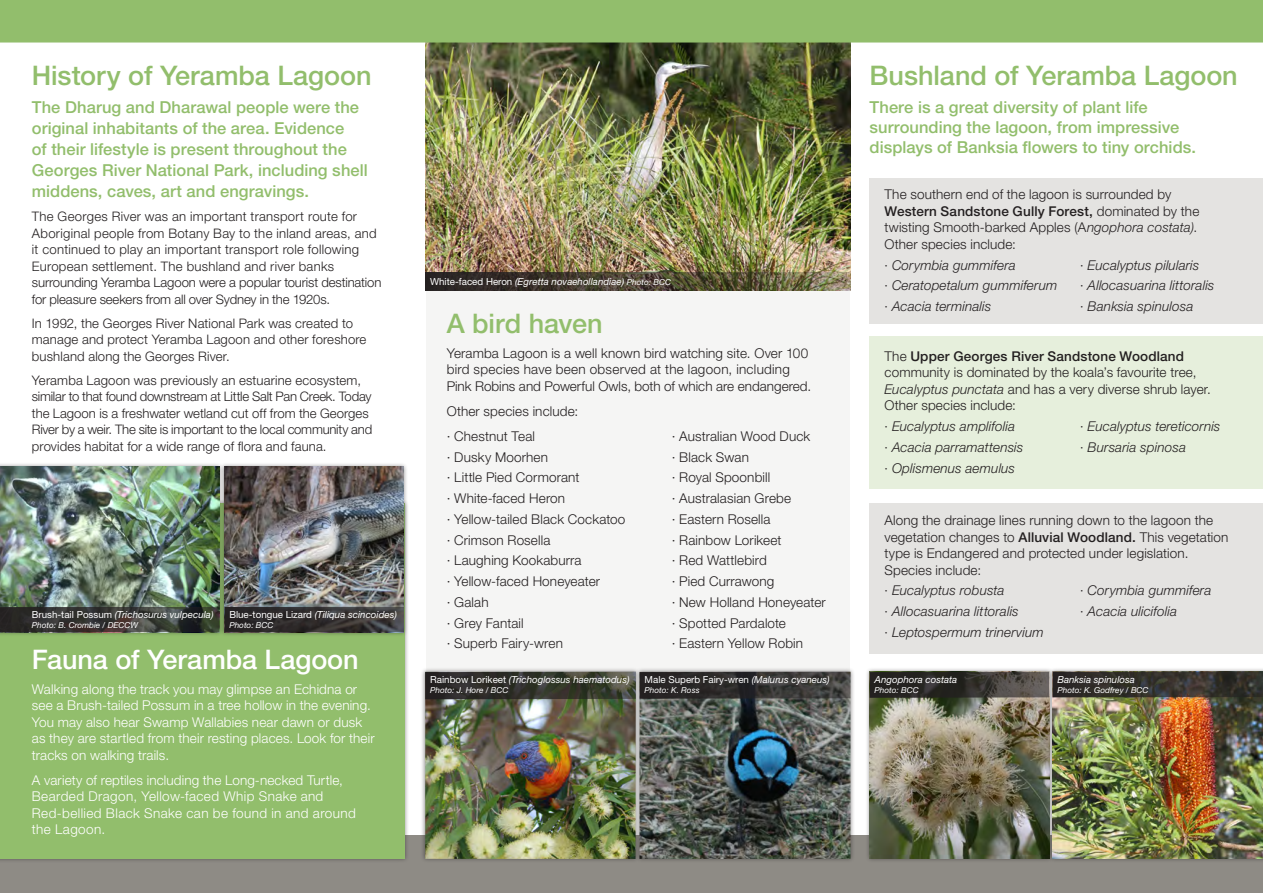
<style>
.page{position:relative;width:1263px;height:893px;background:#fff}
.page>*{position:absolute;margin:0;border:0;box-sizing:border-box;transform-origin:0 0}
.t1{font:500 27px "Helvetica Neue LT Std";letter-spacing:-.005em;color:#92be6c}
.t2{font:500 27px "Helvetica Neue LT Std";letter-spacing:-.005em;color:#fff}
.t3{font:500 16.5px/21px "Helvetica Neue LT Std";letter-spacing:.005em;color:#92be6c}
.t4{font:300 13.5px/16.5px "Helvetica Neue LT Std";letter-spacing:.01em;color:#231f20}
.t5{font:italic 300 13.5px "Helvetica Neue LT Std";letter-spacing:.01em;color:#231f20}
.t6{font:300 13.5px/16.5px "Helvetica Neue LT Std";letter-spacing:.01em;color:#fff}
.t7{font:300 13.5px/16.5px "Helvetica Neue LT Std";letter-spacing:.03em;color:#fff}
.t8{font:300 13.2px/16.5px "Helvetica Neue LT Std";letter-spacing:.01em;color:#231f20}
.t9{font:italic 9.75px "Helvetica Neue LT Std";color:#fff}
.t10{font:9.75px "Helvetica Neue LT Std";color:#fff}
.t11{font:italic 8.25px "Helvetica Neue LT Std";color:#fff}
.s1{font-style:normal}
.s2{font-size:8.25px}
.s3{font-style:italic}
.s4{font-weight:500}
</style>
<div class="page">
<div style="left:426px;top:0;width:424px;height:893px;background:#f5f5f4"></div>
<div style="left:0;top:836px;width:1263px;height:57px;background:#8e8b85"></div>
<div style="left:870px;top:503px;width:393px;height:151px;background:#e4e3e1"></div>
<div style="left:870px;top:179px;width:393px;height:145px;background:#e4e3e1"></div>
<div style="left:870px;top:336px;width:393px;height:152px;background:#e6efdc"></div>
<img style="left:425px;top:43px;width:425px;height:229px">
<div style="left:420px;top:667px;width:220px;height:197px;background:#231f20;opacity:.5"></div>
<img style="left:425px;top:699px;width:210px;height:160px">
<div style="left:635px;top:667px;width:220px;height:197px;background:#231f20;opacity:.5"></div>
<img style="left:639px;top:672px;width:211px;height:187px">
<div style="left:865px;top:667px;width:189px;height:196px;background:#231f20;opacity:.5"></div>
<img style="left:870px;top:698px;width:178px;height:161px">
<div style="left:1048px;top:667px;width:215px;height:197px;background:#231f20;opacity:.5"></div>
<img style="left:1052px;top:697px;width:211px;height:162px">
<img style="left:425px;top:272px;width:425px;height:19px">
<svg style="left:425px;top:672px;width:211px;height:27px;background:#35362e"></svg>
<svg style="left:640px;top:672px;width:210px;height:27px;background:#333131"></svg>
<svg style="left:870px;top:672px;width:179px;height:26px;background:#393632"></svg>
<svg style="left:1052px;top:672px;width:211px;height:25px;background:#33302c"></svg>
<div style="left:0;top:499px;width:409px;height:365px;background:#231f20;opacity:.5"></div>
<div style="left:0;top:504px;width:404px;height:355px;background:#92be6c"></div>
<div style="left:0;top:462px;width:224px;height:174px;background:#231f20;opacity:.5"></div>
<img style="left:0;top:467px;width:219px;height:140px">
<svg style="left:0;top:607px;width:219px;height:25px;background:#353532"></svg>
<div style="left:220px;top:462px;width:189px;height:174px;background:#231f20;opacity:.5"></div>
<img style="left:224px;top:467px;width:180px;height:140px">
<div style="left:0;top:0;width:1263px;height:43px;background:#92be6c"></div>
<svg style="left:224px;top:607px;width:180px;height:25px;background:#343131"></svg>
<p class="t1" style="left:32px;top:59px;width:341px">History of Yeramba Lagoon</p>
<p class="t3" style="left:32px;top:97px;width:337px">The Dharug and Dharawal people were the original inhabitants of the area. Evidence<br>of their lifestyle is present throughout the Georges River National Park, including shell middens, caves, art and engravings.</p>
<p class="t8" style="left:32px;top:208px;width:351px">The Georges River was an important transport route for Aboriginal people from Botany Bay to the inland areas, and it continued to play an important transport role following European settlement. The bushland and river banks surrounding Yeramba Lagoon were a popular tourist destination for pleasure seekers from all over Sydney in the 1920s.</p>
<p class="t8" style="left:32px;top:314px;width:336px">In 1992, the Georges River National Park was created to manage and protect Yeramba Lagoon and other foreshore bushland along the Georges River.</p>
<p class="t8" style="left:32px;top:371px;width:342px">Yeramba Lagoon was previously an estuarine ecosystem, similar to that found downstream at Little Salt Pan Creek. Today the Lagoon is a freshwater wetland cut off from the Georges River by a weir. The site is important to the local community and provides habitat for a wide range of flora and fauna.</p>
<p class="t9" style="left:32px;top:609px;width:183px"><span class="s1">Brush-tail Possum</span> (Trichosurus vulpecula)</p>
<p class="t11" style="left:32px;top:620px;width:108px">Photo: B. Crombie / DECCW</p>
<p class="t9" style="left:229px;top:609px;width:169px"><span class="s1">Blue-tongue Lizard</span> (Tiliqua scincoides)</p>
<p class="t11" style="left:229px;top:620px;width:46px">Photo: BCC</p>
<p class="t2" style="left:32px;top:643px;width:328px">Fauna of Yeramba Lagoon</p>
<p class="t6" style="left:32px;top:680px;width:344px">Walking along the track you may glimpse an Echidna or see a Brush-tailed Possum in a tree hollow in the evening.<br>You may also hear Swamp Wallabies near dawn or dusk as they are startled from their resting places. Look for their tracks on walking trails.</p>
<p class="t7" style="left:32px;top:771px;width:325px">A variety of reptiles including the Long-necked Turtle, Bearded Dragon, Yellow-faced Whip Snake and Red-bellied Black Snake can be found in and around the Lagoon.</p>
<p class="t9" style="left:430px;top:275px;width:242px"><span class="s1">White-faced Heron</span> (Egretta novaehollandiae) <span class="s2">Photo: BCC</span></p>
<p class="t1" style="left:447px;top:307px;width:157px">A bird haven</p>
<p class="t4" style="left:447px;top:345px;width:366px">Yeramba Lagoon is a well known bird watching site. Over 100 bird species have been observed at the lagoon, including<br>Pink Robins and Powerful Owls, both of which are endangered.</p>
<p class="t4" style="left:447px;top:403px;width:133px">Other species include:</p>
<p class="t4" style="left:447px;top:428px;width:90px">∙ Chestnut Teal</p>
<p class="t4" style="left:672px;top:428px;width:140px">∙ Australian Wood Duck</p>
<p class="t4" style="left:447px;top:448px;width:103px">∙ Dusky Moorhen</p>
<p class="t4" style="left:672px;top:448px;width:79px">∙ Black Swan</p>
<p class="t4" style="left:447px;top:469px;width:134px">∙ Little Pied Cormorant</p>
<p class="t4" style="left:672px;top:469px;width:100px">∙ Royal Spoonbill</p>
<p class="t4" style="left:447px;top:490px;width:120px">∙ White-faced Heron</p>
<p class="t4" style="left:672px;top:490px;width:121px">∙ Australasian Grebe</p>
<p class="t4" style="left:447px;top:511px;width:180px">∙ Yellow-tailed Black Cockatoo</p>
<p class="t4" style="left:672px;top:511px;width:100px">∙ Eastern Rosella</p>
<p class="t4" style="left:447px;top:531px;width:105px">∙ Crimson Rosella</p>
<p class="t4" style="left:672px;top:531px;width:111px">∙ Rainbow Lorikeet</p>
<p class="t4" style="left:447px;top:552px;width:136px">∙ Laughing Kookaburra</p>
<p class="t4" style="left:672px;top:552px;width:97px">∙ Red Wattlebird</p>
<p class="t4" style="left:447px;top:573px;width:155px">∙ Yellow-faced Honeyeater</p>
<p class="t4" style="left:672px;top:573px;width:104px">∙ Pied Currawong</p>
<p class="t4" style="left:447px;top:594px;width:43px">∙ Galah</p>
<p class="t4" style="left:672px;top:594px;width:156px">∙ New Holland Honeyeater</p>
<p class="t4" style="left:447px;top:614px;width:79px">∙ Grey Fantail</p>
<p class="t4" style="left:672px;top:614px;width:116px">∙ Spotted Pardalote</p>
<p class="t4" style="left:447px;top:635px;width:118px">∙ Superb Fairy-wren</p>
<p class="t4" style="left:672px;top:635px;width:133px">∙ Eastern Yellow Robin</p>
<p class="t9" style="left:430px;top:674px;width:201px"><span class="s1">Rainbow Lorikeet</span> (Trichoglossus haematodus)</p>
<p class="t11" style="left:430px;top:685px;width:80px">Photo: J. Hore / BCC</p>
<p class="t10" style="left:645px;top:674px;width:187px">Male Superb Fairy-wren <span class="s3">(Malurus cyaneus)</span></p>
<p class="t11" style="left:645px;top:685px;width:57px">Photo: K. Ross</p>
<p class="t1" style="left:870px;top:59px;width:370px">Bushland of Yeramba Lagoon</p>
<p class="t3" style="left:870px;top:97px;width:328px;line-height:19.8px">There is a great diversity of plant life surrounding the lagoon, from impressive displays of Banksia flowers to tiny orchids.</p>
<p class="t4" style="left:884px;top:186px;width:316px">The southern end of the lagoon is surrounded by <span class="s4">Western Sandstone Gully Forest,</span> dominated by the twisting Smooth-barked Apples (A<span class="s3">ngophora costata)</span>.<br>Other species include:</p>
<p class="t5" style="left:884px;top:257px;width:133px">∙ Corymbia gummifera</p>
<p class="t5" style="left:1080px;top:257px;width:121px">∙ Eucalyptus pilularis</p>
<p class="t5" style="left:884px;top:277px;width:174px">∙ Ceratopetalum gummiferum</p>
<p class="t5" style="left:1080px;top:277px;width:136px">∙ Allocasuarina littoralis</p>
<p class="t5" style="left:884px;top:298px;width:108px">∙ Acacia terminalis</p>
<p class="t5" style="left:1080px;top:298px;width:115px">∙ Banksia spinulosa</p>
<p class="t4" style="left:884px;top:347px;width:328px">The <span class="s4">Upper Georges River Sandstone Woodland </span>community is dominated by the koala’s favourite tree, <span class="s3">Eucalyptus punctata</span> and has a very diverse shrub layer.<br>Other species include:</p>
<p class="t5" style="left:884px;top:418px;width:132px">∙ Eucalyptus amplifolia</p>
<p class="t5" style="left:1080px;top:418px;width:142px">∙ Eucalyptus tereticornis</p>
<p class="t5" style="left:884px;top:439px;width:140px">∙ Acacia parramattensis</p>
<p class="t5" style="left:1080px;top:439px;width:107px">∙ Bursaria spinosa</p>
<p class="t5" style="left:884px;top:460px;width:132px">∙ Oplismenus aemulus</p>
<p class="t4" style="left:884px;top:512px;width:345px">Along the drainage lines running down to the lagoon the vegetation changes to <span class="s4">Alluvial Woodland.</span> This vegetation type is Endangered and protected under legislation.<br>Species include:</p>
<p class="t5" style="left:884px;top:583px;width:122px">∙ Eucalyptus robusta</p>
<p class="t5" style="left:1080px;top:583px;width:133px">∙ Corymbia gummifera</p>
<p class="t5" style="left:884px;top:603px;width:136px">∙ Allocasuarina littoralis</p>
<p class="t5" style="left:1080px;top:603px;width:98px">∙ Acacia ulicifolia</p>
<p class="t5" style="left:884px;top:624px;width:161px">∙ Leptospermum trinervium</p>
<p class="t9" style="left:874px;top:674px;width:84px">Angophora costata</p>
<p class="t11" style="left:874px;top:685px;width:46px">Photo: BCC</p>
<p class="t9" style="left:1057px;top:674px;width:79px">Banksia spinulosa</p>
<p class="t11" style="left:1057px;top:685px;width:93px">Photo: K. Godfrey / BCC</p>
</div>
